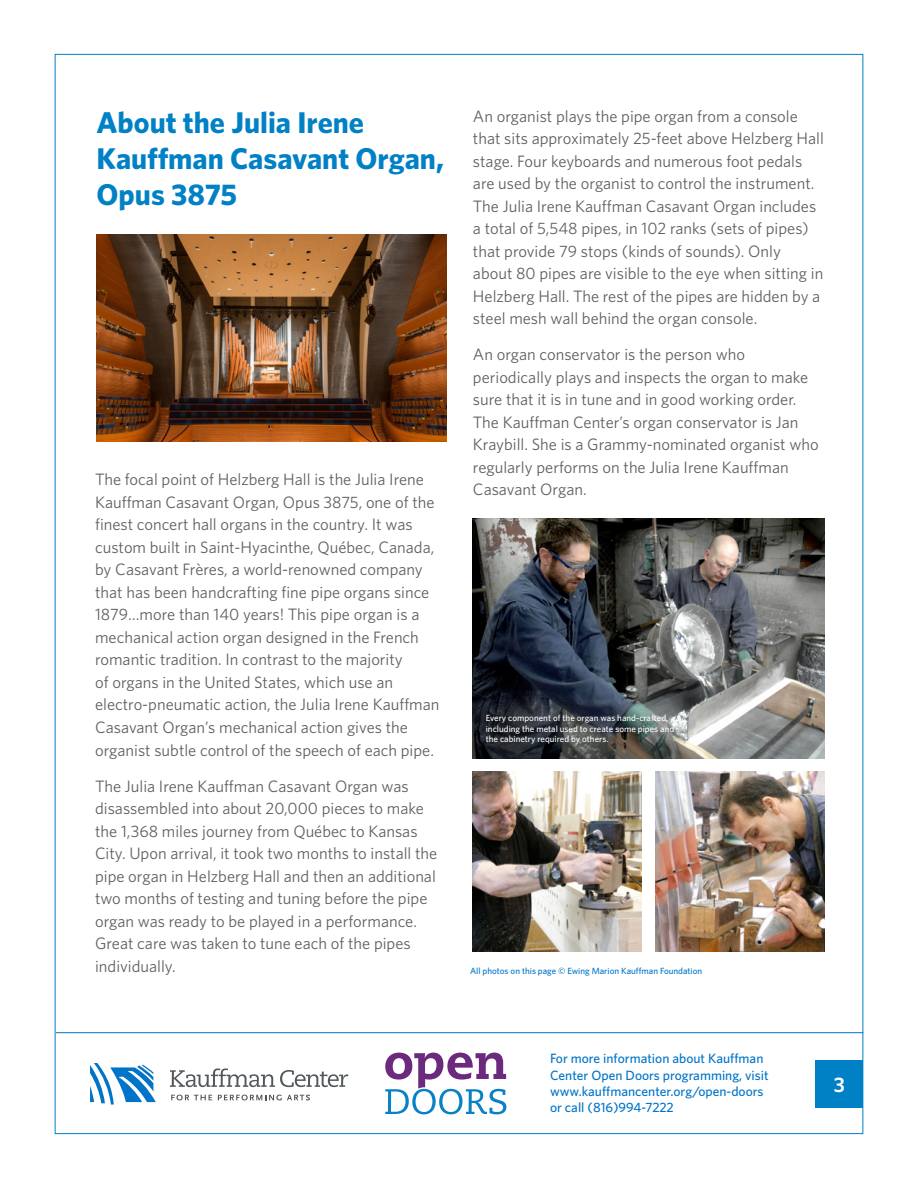
<style>
.page{position:relative;width:918px;height:1188px;background:#fff}
.page>*{position:absolute;margin:0;border:0;box-sizing:border-box;transform-origin:0 0}
.t1{font:700 30px/36px "Whitney HTF";color:#0081c6}
.t2{font:600 21px "Whitney HTF";color:#fff}
.t3{font:16.5px/22.5px "Whitney HTF";color:#5f6062}
.t4{font:500 13.5px/16.2px "Whitney HTF";color:#0074c8}
.t5{font:500 9px/10.8px "Whitney HTF";color:#fff}
.t6{font:500 9px "Whitney HTF";color:#0074c8}
</style>
<div class="page">
<div style="left:816px;top:1060px;width:47px;height:47px;background:#0081c6"></div>
<hr style="left:56px;top:1032px;width:807px;height:1px;background:#0074c8">
<svg style="left:385px;top:1053px;width:121px;height:61px"></svg>
<svg style="left:170px;top:1068px;width:178px;height:19px"></svg>
<svg style="left:171px;top:1095px;width:41px;height:5px"></svg>
<svg style="left:218px;top:1095px;width:92px;height:5px"></svg>
<svg style="left:90px;top:1063px;width:66px;height:42px"></svg>
<img style="left:97px;top:235px;width:349px;height:206px">
<img style="left:473px;top:519px;width:351px;height:240px">
<img style="left:655px;top:772px;width:169px;height:180px">
<img style="left:473px;top:772px;width:169px;height:180px">
<h1 class="t1" style="left:97px;top:103px;width:349px">About the Julia Irene<br>Kauffman Casavant Organ,<br>Opus 3875</h1>
<p class="t3" style="left:95px;top:468px;width:346px">The focal point of Helzberg Hall is the Julia Irene Kauffman Casavant Organ, Opus 3875, one of the finest concert hall organs in the country. It was custom built in Saint-Hyacinthe, Québec, Canada, by Casavant Frères, a world-renowned company that has been handcrafting fine pipe organs since 1879…more than 140 years! This pipe organ is a mechanical action organ designed in the French romantic tradition. In contrast to the majority<br>of organs in the United States, which use an electro-pneumatic action, the Julia Irene Kauffman Casavant Organ’s mechanical action gives the organist subtle control of the speech of each pipe.</p>
<p class="t3" style="left:95px;top:774px;width:344px">The Julia Irene Kauffman Casavant Organ was disassembled into about 20,000 pieces to make the 1,368 miles journey from Québec to Kansas City. Upon arrival, it took two months to install the pipe organ in Helzberg Hall and then an additional two months of testing and tuning before the pipe organ was ready to be played in a performance.<br>Great care was taken to tune each of the pipes individually.</p>
<p class="t3" style="left:473px;top:104px;width:353px">An organist plays the pipe organ from a console that sits approximately 25-feet above Helzberg Hall stage. Four keyboards and numerous foot pedals are used by the organist to control the instrument.<br>The Julia Irene Kauffman Casavant Organ includes a total of 5,548 pipes, in 102 ranks (sets of pipes) that provide 79 stops (kinds of sounds). Only about 80 pipes are visible to the eye when sitting in Helzberg Hall. The rest of the pipes are hidden by a steel mesh wall behind the organ console.</p>
<p class="t3" style="left:473px;top:343px;width:347px">An organ conservator is the person who periodically plays and inspects the organ to make sure that it is in tune and in good working order.<br>The Kauffman Center’s organ conservator is Jan Kraybill. She is a Grammy-nominated organist who regularly performs on the Julia Irene Kauffman Casavant Organ.</p>
<p class="t5" style="left:486px;top:712px;width:190px">Every component of the organ was hand-crafted, including the metal used to create some pipes and the cabinetry required by others.</p>
<p class="t6" style="left:470px;top:965px;width:234px">All photos on this page © Ewing Marion Kauffman Foundation</p>
<p class="t4" style="left:550px;top:1050px;width:220px">For more information about Kauffman Center Open Doors programming, visit www.kauffmancenter.org/open-doors or call (816)994-7222</p>
<p class="t2" style="left:834px;top:1072px;width:13px">3</p>
</div>
